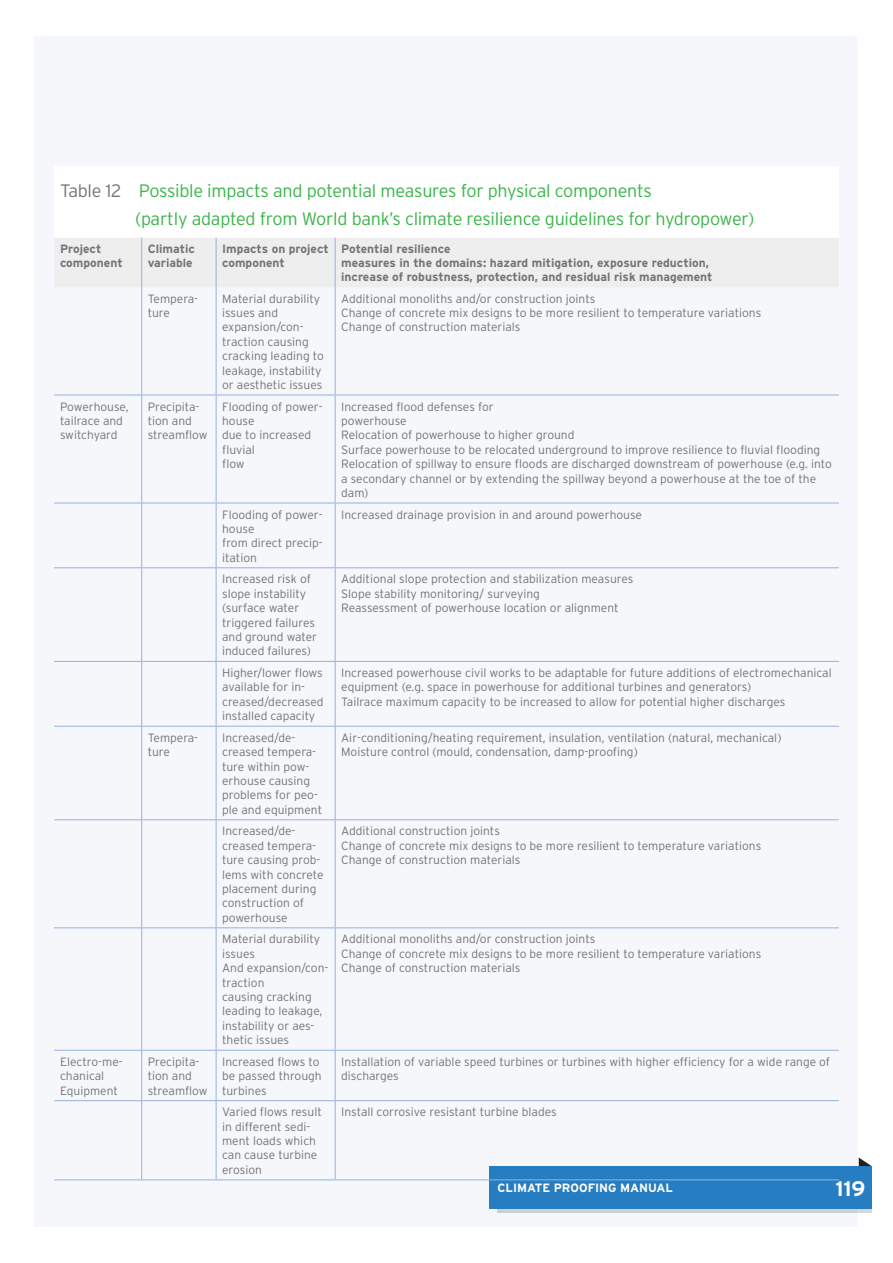
<style>
.page{position:relative;width:893px;height:1263px;background:#fff}
.page>*{position:absolute;margin:0;border:0;box-sizing:border-box;transform-origin:0 0}
.t1{font:700 21px "Interstate";color:#fff}
.t2{font:300 18px/28.5px "Interstate";letter-spacing:-.015em;color:#3ab54a}
.t3{font:300 12px/14.4px "Interstate";color:#727477}
.t4{font:700 12px/14.4px "Interstate";color:#727477}
.t5{font:700 12px "Interstate";color:#fff}
.s1{color:#727477}
</style>
<div class="page">
<div style="left:35px;top:36px;width:823px;height:1191px;background:#f5f7fb"></div>
<svg style="left:497px;top:1208px;width:374px;height:5px;background:#adbfd0"></svg>
<div style="left:489px;top:1166px;width:382px;height:42px;background:#277dc1"></div>
<svg style="left:859px;top:1157px;width:12px;height:9px"></svg>
<div style="left:54px;top:166px;width:785px;height:72px;background:#fff"></div>
<div style="left:54px;top:238px;width:785px;height:49px;background:#edeeed"></div>
<hr style="left:141px;top:287px;width:1px;height:108px;background:#96b1dc">
<hr style="left:216px;top:287px;width:1px;height:108px;background:#96b1dc">
<hr style="left:335px;top:287px;width:1px;height:108px;background:#96b1dc">
<hr style="left:54px;top:395px;width:88px;height:1px;background:#96b1dc">
<hr style="left:142px;top:395px;width:74px;height:1px;background:#96b1dc">
<hr style="left:141px;top:395px;width:1px;height:108px;background:#96b1dc">
<hr style="left:216px;top:395px;width:119px;height:1px;background:#96b1dc">
<hr style="left:216px;top:395px;width:1px;height:108px;background:#96b1dc">
<hr style="left:335px;top:395px;width:504px;height:1px;background:#96b1dc">
<hr style="left:335px;top:395px;width:1px;height:108px;background:#96b1dc">
<hr style="left:54px;top:503px;width:88px;height:1px;background:#96b1dc">
<hr style="left:142px;top:503px;width:74px;height:1px;background:#96b1dc">
<hr style="left:141px;top:503px;width:1px;height:64px;background:#96b1dc">
<hr style="left:216px;top:503px;width:119px;height:1px;background:#96b1dc">
<hr style="left:216px;top:503px;width:1px;height:64px;background:#96b1dc">
<hr style="left:335px;top:503px;width:504px;height:1px;background:#96b1dc">
<hr style="left:335px;top:503px;width:1px;height:64px;background:#96b1dc">
<hr style="left:54px;top:567px;width:88px;height:1px;background:#96b1dc">
<hr style="left:142px;top:567px;width:74px;height:1px;background:#96b1dc">
<hr style="left:141px;top:568px;width:1px;height:93px;background:#96b1dc">
<hr style="left:216px;top:567px;width:119px;height:1px;background:#96b1dc">
<hr style="left:216px;top:568px;width:1px;height:93px;background:#96b1dc">
<hr style="left:335px;top:567px;width:504px;height:1px;background:#96b1dc">
<hr style="left:335px;top:568px;width:1px;height:93px;background:#96b1dc">
<hr style="left:54px;top:661px;width:88px;height:1px;background:#96b1dc">
<hr style="left:142px;top:661px;width:74px;height:1px;background:#96b1dc">
<hr style="left:141px;top:662px;width:1px;height:64px;background:#96b1dc">
<hr style="left:216px;top:661px;width:119px;height:1px;background:#96b1dc">
<hr style="left:216px;top:662px;width:1px;height:64px;background:#96b1dc">
<hr style="left:335px;top:661px;width:504px;height:1px;background:#96b1dc">
<hr style="left:335px;top:662px;width:1px;height:64px;background:#96b1dc">
<hr style="left:54px;top:726px;width:88px;height:1px;background:#96b1dc">
<hr style="left:142px;top:726px;width:74px;height:1px;background:#96b1dc">
<hr style="left:141px;top:727px;width:1px;height:92px;background:#96b1dc">
<hr style="left:216px;top:726px;width:119px;height:1px;background:#96b1dc">
<hr style="left:216px;top:727px;width:1px;height:92px;background:#96b1dc">
<hr style="left:335px;top:726px;width:504px;height:1px;background:#96b1dc">
<hr style="left:335px;top:727px;width:1px;height:92px;background:#96b1dc">
<hr style="left:54px;top:819px;width:88px;height:1px;background:#96b1dc">
<hr style="left:142px;top:819px;width:74px;height:1px;background:#96b1dc">
<hr style="left:141px;top:820px;width:1px;height:107px;background:#96b1dc">
<hr style="left:216px;top:819px;width:119px;height:1px;background:#96b1dc">
<hr style="left:216px;top:820px;width:1px;height:107px;background:#96b1dc">
<hr style="left:335px;top:819px;width:504px;height:1px;background:#96b1dc">
<hr style="left:335px;top:820px;width:1px;height:107px;background:#96b1dc">
<hr style="left:54px;top:927px;width:88px;height:1px;background:#96b1dc">
<hr style="left:142px;top:927px;width:74px;height:1px;background:#96b1dc">
<hr style="left:141px;top:928px;width:1px;height:122px;background:#96b1dc">
<hr style="left:216px;top:927px;width:119px;height:1px;background:#96b1dc">
<hr style="left:216px;top:928px;width:1px;height:122px;background:#96b1dc">
<hr style="left:335px;top:927px;width:504px;height:1px;background:#96b1dc">
<hr style="left:335px;top:928px;width:1px;height:122px;background:#96b1dc">
<hr style="left:54px;top:1050px;width:88px;height:1px;background:#96b1dc">
<hr style="left:142px;top:1050px;width:74px;height:1px;background:#96b1dc">
<hr style="left:141px;top:1051px;width:1px;height:49px;background:#96b1dc">
<hr style="left:216px;top:1050px;width:119px;height:1px;background:#96b1dc">
<hr style="left:216px;top:1051px;width:1px;height:49px;background:#96b1dc">
<hr style="left:335px;top:1050px;width:504px;height:1px;background:#96b1dc">
<hr style="left:335px;top:1051px;width:1px;height:49px;background:#96b1dc">
<hr style="left:54px;top:1100px;width:88px;height:1px;background:#96b1dc">
<hr style="left:142px;top:1100px;width:74px;height:1px;background:#96b1dc">
<hr style="left:141px;top:1101px;width:1px;height:78px;background:#96b1dc">
<hr style="left:216px;top:1100px;width:119px;height:1px;background:#96b1dc">
<hr style="left:216px;top:1101px;width:1px;height:78px;background:#96b1dc">
<hr style="left:335px;top:1100px;width:504px;height:1px;background:#96b1dc">
<hr style="left:335px;top:1101px;width:1px;height:78px;background:#96b1dc">
<hr style="left:54px;top:1179px;width:88px;height:1px;background:#96b1dc">
<hr style="left:142px;top:1179px;width:74px;height:1px;background:#96b1dc">
<hr style="left:216px;top:1179px;width:119px;height:1px;background:#96b1dc">
<hr style="left:335px;top:1179px;width:504px;height:1px;background:#96b1dc">
<hr style="left:141px;top:238px;width:1px;height:49px;background:#96b1dc">
<hr style="left:216px;top:238px;width:1px;height:49px;background:#96b1dc">
<hr style="left:335px;top:238px;width:1px;height:49px;background:#96b1dc">
<h2 class="t2" style="left:135px;top:176px;width:621px;text-indent:-75px"><span class="s1">Table 12</span> Possible impacts and potential measures for physical components<br>(partly adapted from World bank’s climate resilience guidelines for hydropower)</h2>
<p class="t4" style="left:60px;top:241px;width:64px">Project component</p>
<p class="t4" style="left:148px;top:241px;width:49px">Climatic variable</p>
<p class="t4" style="left:222px;top:241px;width:108px">Impacts on project component</p>
<p class="t4" style="left:341px;top:241px;width:373px">Potential resilience<br>measures in the domains: hazard mitigation, exposure reduction, increase of robustness, protection, and residual risk management</p>
<p class="t3" style="left:148px;top:291px;width:52px">Tempera&shy;ture</p>
<p class="t3" style="left:222px;top:291px;width:103px">Material durability issues and expansion/con&shy;traction causing cracking leading to leakage, instability or aesthetic issues</p>
<p class="t3" style="left:341px;top:291px;width:422px">Additional monoliths and/or construction joints<br>Change of concrete mix designs to be more resilient to temperature variations<br>Change of construction materials</p>
<p class="t3" style="left:60px;top:399px;width:70px">Powerhouse, tailrace and switchyard</p>
<p class="t3" style="left:148px;top:399px;width:61px">Precipita&shy;tion and streamflow</p>
<p class="t3" style="left:222px;top:399px;width:102px">Flooding of power&shy;house<br>due to increased fluvial<br>flow</p>
<p class="t3" style="left:341px;top:399px;width:492px">Increased flood defenses for<br>powerhouse<br>Relocation of powerhouse to higher ground<br>Surface powerhouse to be relocated underground to improve resilience to fluvial flooding Relocation of spillway to ensure floods are discharged downstream of powerhouse (e.g. into a secondary channel or by extending the spillway beyond a powerhouse at the toe of the dam)</p>
<p class="t3" style="left:222px;top:507px;width:102px">Flooding of power&shy;house<br>from direct precip&shy;itation</p>
<p class="t3" style="left:341px;top:507px;width:302px">Increased drainage provision in and around powerhouse</p>
<p class="t3" style="left:222px;top:572px;width:97px">Increased risk of slope instability (surface water triggered failures and ground water induced failures)</p>
<p class="t3" style="left:341px;top:572px;width:294px">Additional slope protection and stabilization measures<br>Slope stability monitoring/ surveying<br>Reassessment of powerhouse location or alignment</p>
<p class="t3" style="left:222px;top:665px;width:103px">Higher/lower flows available for in&shy;creased/decreased installed capacity</p>
<p class="t3" style="left:341px;top:665px;width:492px">Increased powerhouse civil works to be adaptable for future additions of electromechanical equipment (e.g. space in powerhouse for additional turbines and generators)<br>Tailrace maximum capacity to be increased to allow for potential higher discharges</p>
<p class="t3" style="left:148px;top:730px;width:52px">Tempera&shy;ture</p>
<p class="t3" style="left:222px;top:730px;width:101px">Increased/de&shy;creased tempera&shy;ture within pow&shy;erhouse causing problems for peo&shy;ple and equipment</p>
<p class="t3" style="left:341px;top:730px;width:442px">Air-conditioning/heating requirement, insulation, ventilation (natural, mechanical)<br>Moisture control (mould, condensation, damp-proofing)</p>
<p class="t3" style="left:222px;top:824px;width:103px">Increased/de&shy;creased tempera&shy;ture causing prob&shy;lems with concrete placement during construction of powerhouse</p>
<p class="t3" style="left:341px;top:824px;width:422px">Additional construction joints<br>Change of concrete mix designs to be more resilient to temperature variations<br>Change of construction materials</p>
<p class="t3" style="left:222px;top:932px;width:108px">Material durability issues<br>And expansion/con&shy;traction<br>causing cracking leading to leakage, instability or aes&shy;thetic issues</p>
<p class="t3" style="left:341px;top:932px;width:422px">Additional monoliths and/or construction joints<br>Change of concrete mix designs to be more resilient to temperature variations<br>Change of construction materials</p>
<p class="t3" style="left:60px;top:1054px;width:64px">Electro-me&shy;chanical<br>Equipment</p>
<p class="t3" style="left:148px;top:1054px;width:61px">Precipita&shy;tion and streamflow</p>
<p class="t3" style="left:222px;top:1054px;width:101px">Increased flows to be passed through turbines</p>
<p class="t3" style="left:341px;top:1054px;width:490px">Installation of variable speed turbines or turbines with higher efficiency for a wide range of discharges</p>
<p class="t3" style="left:222px;top:1105px;width:101px">Varied flows result in different sedi&shy;ment loads which can cause turbine erosion</p>
<p class="t3" style="left:341px;top:1105px;width:217px">Install corrosive resistant turbine blades</p>
<p class="t5" style="left:497px;top:1181px;width:177px">CLIMATE PROOFING MANUAL</p>
<h1 class="t1" style="left:835px;top:1176px;width:32px">119</h1>
</div>
